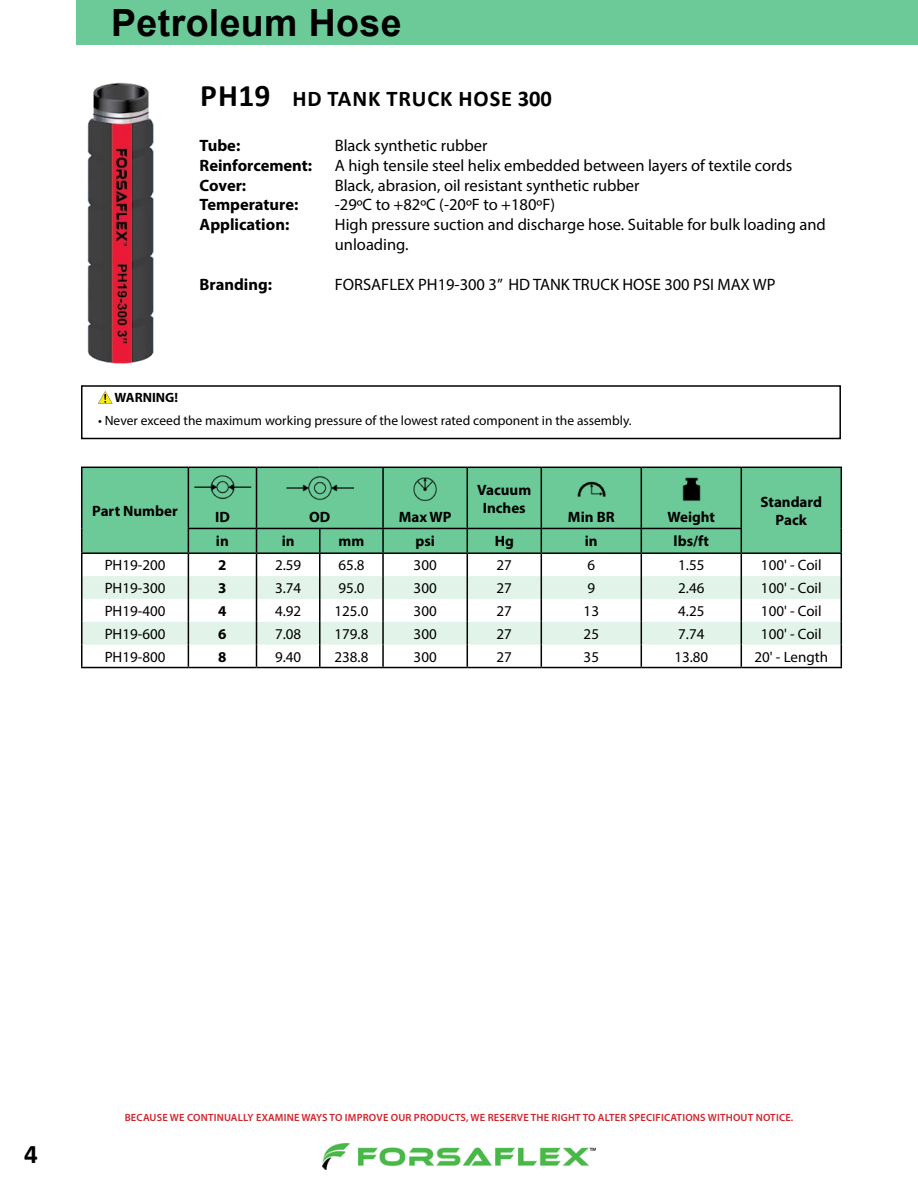
<style>
.page{position:relative;width:918px;height:1188px;background:#fff}
.page>*{position:absolute;margin:0;border:0;box-sizing:border-box;transform-origin:0 0}
.t1{font:700 37.5px "Arial";letter-spacing:.01em;color:#000}
.t2{font:700 27px "Calibri";color:#000}
.t3{font:700 22.5px "Calibri";letter-spacing:.04em;color:#000}
.t4{font:16.5px/19.8px "Myriad Pro";color:#000}
.t5{font:700 16.5px/19.8px "Myriad Pro";color:#000}
.t6{font:15px "Myriad Pro";color:#000}
.t7{font:700 15px/18px "Myriad Pro";color:#000;text-align:center}
.t8{font:13.5px "Myriad Pro";color:#000}
.t9{font:700 13.5px "Myriad Pro";color:#000}
.t10{font:600 10.5px "Myriad Pro";letter-spacing:.02em;color:#d2232a}
.s1{font-size:31.5px}
</style>
<div class="page">
<img style="left:322px;top:1143px;width:274px;height:26px">
<div style="left:76px;top:0;width:842px;height:45px;background:#6cca98"></div>
<div style="left:82px;top:468px;width:759px;height:84px;background:#6cca98"></div>
<svg style="left:82px;top:576px;width:759px;height:69px;fill:#e2f4ea"></svg>
<hr style="left:188px;top:467px;width:69px;height:1px;background:#000">
<hr style="left:188px;top:468px;width:1px;height:60px;background:#000">
<hr style="left:257px;top:467px;width:63px;height:1px;background:#000">
<hr style="left:256px;top:468px;width:1px;height:60px;background:#000">
<hr style="left:320px;top:467px;width:63px;height:1px;background:#000">
<hr style="left:383px;top:467px;width:84px;height:1px;background:#000">
<hr style="left:382px;top:468px;width:2px;height:60px;background:#000">
<hr style="left:467px;top:468px;width:1px;height:60px;background:#000">
<hr style="left:541px;top:467px;width:100px;height:1px;background:#000">
<hr style="left:541px;top:468px;width:1px;height:60px;background:#000">
<hr style="left:641px;top:467px;width:100px;height:1px;background:#000">
<hr style="left:641px;top:468px;width:1px;height:60px;background:#000">
<hr style="left:741px;top:468px;width:1px;height:60px;background:#000">
<hr style="left:188px;top:528px;width:69px;height:1px;background:#000">
<hr style="left:257px;top:528px;width:63px;height:1px;background:#000">
<hr style="left:320px;top:528px;width:63px;height:1px;background:#000">
<hr style="left:319px;top:529px;width:2px;height:23px;background:#000">
<hr style="left:383px;top:528px;width:84px;height:1px;background:#000">
<hr style="left:382px;top:529px;width:2px;height:23px;background:#000">
<hr style="left:467px;top:528px;width:74px;height:1px;background:#000">
<hr style="left:541px;top:528px;width:100px;height:1px;background:#000">
<hr style="left:641px;top:528px;width:101px;height:1px;background:#000">
<hr style="left:81px;top:552px;width:107px;height:2px;background:#000">
<hr style="left:188px;top:552px;width:69px;height:2px;background:#000">
<hr style="left:257px;top:552px;width:63px;height:2px;background:#000">
<hr style="left:320px;top:552px;width:63px;height:2px;background:#000">
<hr style="left:383px;top:552px;width:84px;height:2px;background:#000">
<hr style="left:467px;top:552px;width:74px;height:2px;background:#000">
<hr style="left:541px;top:552px;width:100px;height:2px;background:#000">
<hr style="left:641px;top:552px;width:100px;height:2px;background:#000">
<hr style="left:741px;top:552px;width:101px;height:2px;background:#000">
<hr style="left:188px;top:667px;width:69px;height:1px;background:#000">
<hr style="left:320px;top:667px;width:63px;height:1px;background:#000">
<hr style="left:319px;top:554px;width:2px;height:22px;background:#000">
<hr style="left:319px;top:576px;width:2px;height:23px;background:#000">
<hr style="left:382px;top:554px;width:2px;height:22px;background:#000">
<hr style="left:382px;top:576px;width:2px;height:23px;background:#000">
<hr style="left:382px;top:599px;width:2px;height:23px;background:#000">
<hr style="left:382px;top:622px;width:2px;height:23px;background:#000">
<hr style="left:382px;top:645px;width:2px;height:22px;background:#000">
<svg style="left:467px;top:529px;width:1px;height:138px"></svg>
<svg style="left:541px;top:529px;width:1px;height:138px"></svg>
<svg style="left:641px;top:529px;width:1px;height:138px"></svg>
<svg style="left:256px;top:529px;width:1px;height:138px"></svg>
<hr style="left:319px;top:599px;width:2px;height:23px;background:#000">
<hr style="left:319px;top:622px;width:2px;height:23px;background:#000">
<hr style="left:319px;top:645px;width:2px;height:22px;background:#000">
<hr style="left:641px;top:667px;width:100px;height:1px;background:#000">
<hr style="left:257px;top:667px;width:63px;height:1px;background:#000">
<svg style="left:188px;top:529px;width:1px;height:138px"></svg>
<hr style="left:81px;top:467px;width:107px;height:1px;background:#000">
<hr style="left:81px;top:468px;width:1px;height:60px;background:#000">
<hr style="left:467px;top:467px;width:74px;height:1px;background:#000">
<hr style="left:741px;top:467px;width:101px;height:1px;background:#000">
<hr style="left:841px;top:468px;width:1px;height:60px;background:#000">
<svg style="left:81px;top:528px;width:1px;height:139px"></svg>
<svg style="left:741px;top:529px;width:1px;height:138px"></svg>
<svg style="left:841px;top:528px;width:1px;height:139px"></svg>
<hr style="left:81px;top:667px;width:107px;height:1px;background:#000">
<hr style="left:383px;top:667px;width:84px;height:1px;background:#000">
<hr style="left:467px;top:667px;width:74px;height:1px;background:#000">
<hr style="left:541px;top:667px;width:100px;height:1px;background:#000">
<hr style="left:741px;top:667px;width:101px;height:1px;background:#000">
<img style="left:189px;top:474px;width:67px;height:30px">
<img style="left:286px;top:474px;width:68px;height:30px">
<img style="left:391px;top:474px;width:68px;height:29px">
<img style="left:558px;top:474px;width:67px;height:30px">
<img style="left:658px;top:474px;width:67px;height:30px">
<svg style="left:98px;top:391px;width:14px;height:13px"></svg>
<div style="left:81px;top:385px;width:760px;height:54px;border:2px solid #000"></div>
<img style="left:87px;top:82px;width:67px;height:282px">
<h1 class="t1" style="left:111px;top:-4px;width:292px">Petroleum Hose</h1>
<h3 class="t3" style="left:200px;top:83px;width:353px"><span class="s1">PH19</span> HD TANK TRUCK HOSE 300</h3>
<p class="t5" style="left:200px;top:135px;width:114px">Tube:<br>Reinforcement:<br>Cover:<br>Temperature:<br>Application:</p>
<p class="t4" style="left:335px;top:135px;width:493px">Black synthetic rubber<br>A high tensile steel helix embedded between layers of textile cords Black, abrasion, oil resistant synthetic rubber<br>-29ºC to +82ºC (-20ºF to +180ºF)<br>High pressure suction and discharge hose. Suitable for bulk loading and unloading.</p>
<p class="t4" style="left:335px;top:274px;width:442px">FORSAFLEX PH19-300 3” HD TANK TRUCK HOSE 300 PSI MAX WP</p>
<p class="t5" style="left:200px;top:274px;width:74px">Branding:</p>
<p class="t9" style="left:115px;top:388px;width:65px">WARNING!</p>
<p class="t8" style="left:98px;top:412px;width:535px">• Never exceed the maximum working pressure of the lowest rated component in the assembly.</p>
<p class="t7" style="left:92px;top:501px;width:87px">Part Number</p>
<p class="t7" style="left:215px;top:507px;width:16px">ID</p>
<p class="t7" style="left:309px;top:507px;width:23px">OD</p>
<p class="t7" style="left:399px;top:507px;width:54px">Max WP</p>
<p class="t7" style="left:477px;top:480px;width:55px">Vacuum<br>Inches</p>
<p class="t7" style="left:568px;top:507px;width:48px">Min BR</p>
<p class="t7" style="left:667px;top:507px;width:49px">Weight</p>
<p class="t7" style="left:216px;top:532px;width:14px">in</p>
<p class="t7" style="left:282px;top:532px;width:14px">in</p>
<p class="t7" style="left:339px;top:532px;width:27px">mm</p>
<p class="t7" style="left:415px;top:532px;width:21px">psi</p>
<p class="t7" style="left:495px;top:532px;width:21px">Hg</p>
<p class="t7" style="left:585px;top:532px;width:14px">in</p>
<p class="t7" style="left:674px;top:532px;width:37px">lbs/ft</p>
<p class="t7" style="left:760px;top:492px;width:63px">Standard<br>Pack</p>
<p class="t6" style="left:105px;top:556px;width:62px">PH19-200</p>
<p class="t7" style="left:218px;top:556px;width:10px">2</p>
<p class="t6" style="left:275px;top:556px;width:28px">2.59</p>
<p class="t6" style="left:338px;top:556px;width:28px">65.8</p>
<p class="t6" style="left:414px;top:556px;width:25px">300</p>
<p class="t6" style="left:497px;top:556px;width:17px">27</p>
<p class="t6" style="left:587px;top:556px;width:9px">6</p>
<p class="t6" style="left:678px;top:556px;width:28px">1.55</p>
<p class="t6" style="left:761px;top:556px;width:62px">100' - Coil</p>
<p class="t6" style="left:105px;top:579px;width:62px">PH19-300</p>
<p class="t7" style="left:218px;top:578px;width:10px">3</p>
<p class="t6" style="left:275px;top:579px;width:28px">3.74</p>
<p class="t6" style="left:338px;top:579px;width:28px">95.0</p>
<p class="t6" style="left:414px;top:579px;width:25px">300</p>
<p class="t6" style="left:497px;top:579px;width:17px">27</p>
<p class="t6" style="left:587px;top:579px;width:9px">9</p>
<p class="t6" style="left:678px;top:579px;width:28px">2.46</p>
<p class="t6" style="left:761px;top:579px;width:62px">100' - Coil</p>
<p class="t6" style="left:105px;top:602px;width:62px">PH19-400</p>
<p class="t7" style="left:218px;top:601px;width:10px">4</p>
<p class="t6" style="left:275px;top:602px;width:28px">4.92</p>
<p class="t6" style="left:334px;top:602px;width:35px">125.0</p>
<p class="t6" style="left:414px;top:602px;width:25px">300</p>
<p class="t6" style="left:497px;top:602px;width:17px">27</p>
<p class="t6" style="left:584px;top:602px;width:17px">13</p>
<p class="t6" style="left:678px;top:602px;width:28px">4.25</p>
<p class="t6" style="left:761px;top:602px;width:62px">100' - Coil</p>
<p class="t6" style="left:105px;top:624px;width:62px">PH19-600</p>
<p class="t7" style="left:218px;top:624px;width:10px">6</p>
<p class="t6" style="left:275px;top:624px;width:28px">7.08</p>
<p class="t6" style="left:334px;top:624px;width:35px">179.8</p>
<p class="t6" style="left:414px;top:624px;width:25px">300</p>
<p class="t6" style="left:497px;top:624px;width:17px">27</p>
<p class="t6" style="left:584px;top:624px;width:17px">25</p>
<p class="t6" style="left:678px;top:624px;width:28px">7.74</p>
<p class="t6" style="left:761px;top:624px;width:62px">100' - Coil</p>
<p class="t6" style="left:105px;top:647px;width:62px">PH19-800</p>
<p class="t7" style="left:218px;top:647px;width:10px">8</p>
<p class="t6" style="left:275px;top:647px;width:28px">9.40</p>
<p class="t6" style="left:334px;top:647px;width:35px">238.8</p>
<p class="t6" style="left:414px;top:647px;width:25px">300</p>
<p class="t6" style="left:497px;top:647px;width:17px">27</p>
<p class="t6" style="left:584px;top:647px;width:17px">35</p>
<p class="t6" style="left:674px;top:647px;width:35px">13.80</p>
<p class="t6" style="left:755px;top:647px;width:75px">20' - Length</p>
<h2 class="t2" style="left:24px;top:1135px;width:15px">4</h2>
<p class="t10" style="left:125px;top:1111px;width:670px">BECAUSE WE CONTINUALLY EXAMINE WAYS TO IMPROVE OUR PRODUCTS, WE RESERVE THE RIGHT TO ALTER SPECIFICATIONS WITHOUT NOTICE.</p>
</div>
